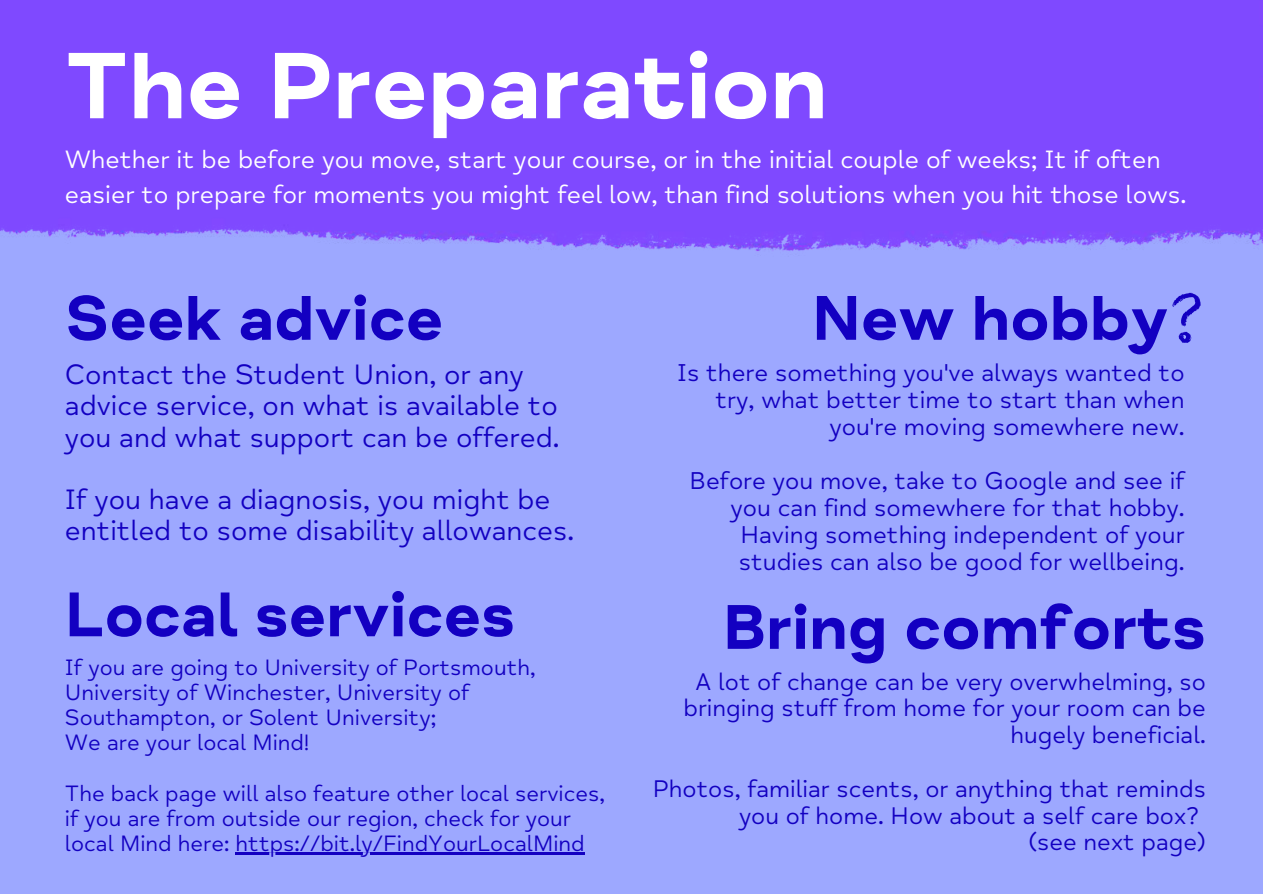
<style>
.page{position:relative;width:1263px;height:894px;background:#fff}
.page>*{position:absolute;margin:0;border:0;box-sizing:border-box;transform-origin:0 0}
.t1{font:96.3px "Mind Meridian Display";color:#fff}
.t2{font:64.5px "Mind Meridian Display";color:#1300c1}
.t3{font:28.65px/31.2px "Mind Meridian";color:#1300c1}
.t4{font:25.65px/34.8px "Mind Meridian";color:#fff}
.t5{font:24.9px/27px "Mind Meridian";color:#1300c1;text-align:right}
.t6{font:24.6px/26.8px "Mind Meridian";color:#1300c1;text-align:right}
.t7{font:22.8px/25px "Mind Meridian";color:#1300c1}
</style>
<div class="page">
<div style="left:0;top:0;width:1263px;height:893px;background:#9da8ff"></div>
<div style="left:0;top:0;width:1263px;height:251px;background:#7f49ff"></div>
<hr style="left:236px;top:852px;width:349px;height:2px;background:#1300c1">
<h1 class="t1" style="left:65px;top:28px;width:765px">The Preparation</h1>
<p class="t4" style="left:65px;top:142px;width:1123px">Whether it be before you move, start your course, or in the initial couple of weeks; It if often easier to prepare for moments you might feel low, than find solutions when you hit those lows.</p>
<h2 class="t2" style="left:65px;top:279px;width:380px">Seek advice</h2>
<p class="t3" style="left:65px;top:359px;width:496px">Contact the Student Union, or any advice service, on what is available to you and what support can be offered.</p>
<p class="t3" style="left:65px;top:484px;width:511px">If you have a diagnosis, you might be entitled to some disability allowances.</p>
<h2 class="t2" style="left:65px;top:575px;width:452px">Local services</h2>
<p class="t7" style="left:65px;top:655px;width:472px">If you are going to University of Portsmouth, University of Winchester, University of Southampton, or Solent University;<br>We are your local Mind!</p>
<p class="t7" style="left:65px;top:780px;width:542px">The back page will also feature other local services, if you are from outside our region, check for your local Mind here: https://bit.ly/FindYourLocalMind</p>
<h2 class="t2" style="left:812px;top:279px;width:395px">New hobby?</h2>
<p class="t5" style="left:677px;top:359px;width:509px">Is there something you've always wanted to try, what better time to start than when you're moving somewhere new.</p>
<p class="t5" style="left:690px;top:467px;width:496px">Before you move, take to Google and see if you can find somewhere for that hobby.<br>Having something independent of your studies can also be good for wellbeing.</p>
<h2 class="t2" style="left:723px;top:588px;width:484px">Bring comforts</h2>
<p class="t6" style="left:683px;top:668px;width:524px">A lot of change can be very overwhelming, so bringing stuff from home for your room can be hugely beneficial.</p>
<p class="t6" style="left:653px;top:775px;width:555px">Photos, familiar scents, or anything that reminds you of home. How about a self care box?<br>(see next page)</p>
</div>
